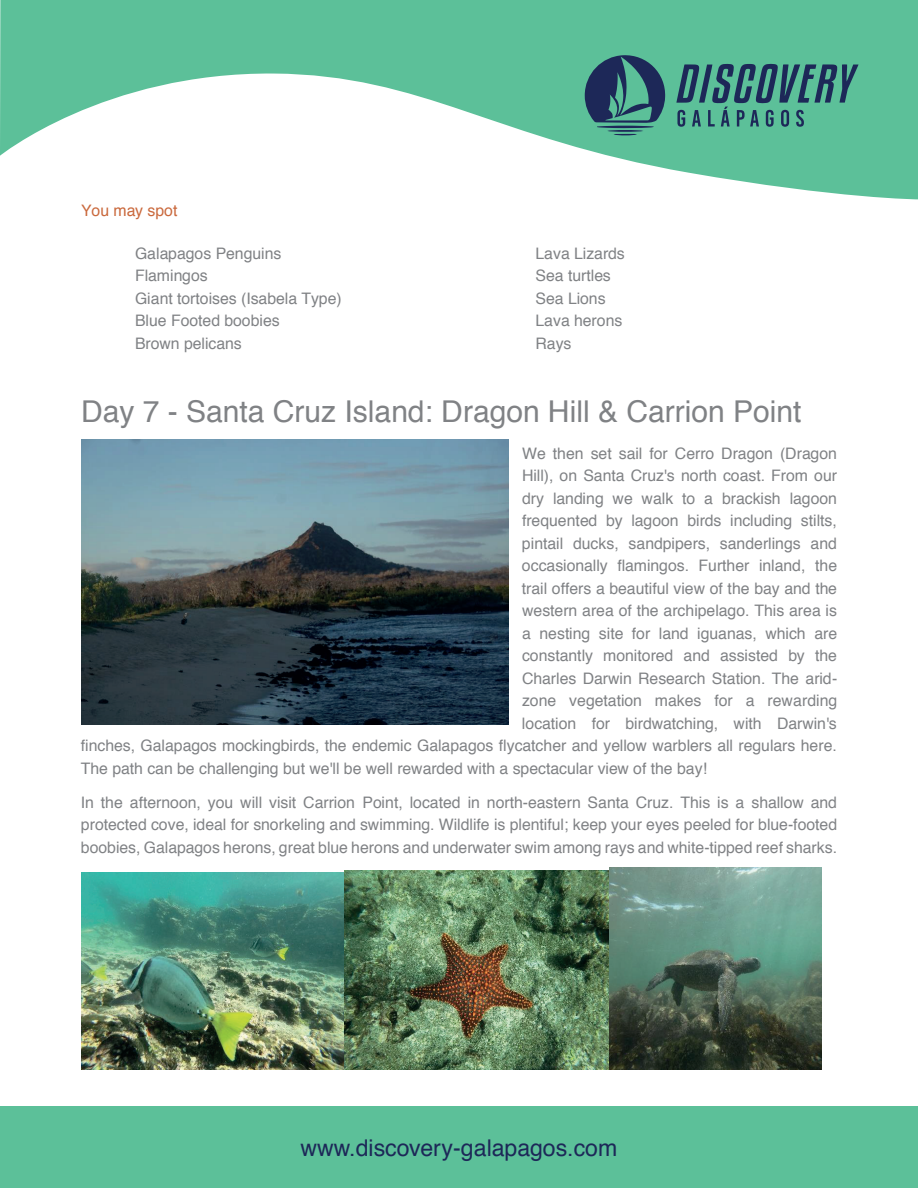
<style>
.page{position:relative;width:918px;height:1188px;background:#fff}
.page>*{position:absolute;margin:0;border:0;box-sizing:border-box;transform-origin:0 0}
.t1{font:30px "Helvetica";color:#808285}
.t2{font:23.1px "Helvetica";color:#1d2858}
.t3{font:15.9px/22.5px "Helvetica";color:#808285}
.t4{font:15.9px "Helvetica";color:#ca693d}
</style>
<div class="page">
<img style="left:81px;top:873px;width:262px;height:197px">
<img style="left:344px;top:871px;width:266px;height:199px">
<img style="left:610px;top:867px;width:211px;height:203px">
<img style="left:81px;top:440px;width:427px;height:284px">
<div style="left:0;top:1106px;width:918px;height:82px;background:#5cc099"></div>
<svg style="left:0;top:0;width:918px;height:199px;fill:#5cc099"></svg>
<svg style="left:585px;top:54px;width:81px;height:82px;background:#3c7378"></svg>
<svg style="left:676px;top:64px;width:183px;height:63px;background:#458a82"></svg>
<p class="t4" style="left:81px;top:199px;width:98px">You may spot</p>
<p class="t3" style="left:135px;top:242px;width:208px">Galapagos Penguins<br>Flamingos<br>Giant tortoises (Isabela Type)<br>Blue Footed boobies<br>Brown pelicans</p>
<p class="t3" style="left:536px;top:242px;width:91px">Lava Lizards<br>Sea turtles<br>Sea Lions<br>Lava herons<br>Rays</p>
<h1 class="t1" style="left:81px;top:388px;width:722px">Day 7 - Santa Cruz Island: Dragon Hill &amp; Carrion Point</h1>
<p class="t3" style="left:522px;top:442px;width:316px">We then set sail for Cerro Dragon (Dragon</p>
<p class="t3" style="left:522px;top:465px;width:317px">Hill), on Santa Cruz's north coast. From our</p>
<p class="t3" style="left:522px;top:487px;width:316px">dry landing we walk to a brackish lagoon</p>
<p class="t3" style="left:522px;top:510px;width:316px">frequented by lagoon birds including stilts,</p>
<p class="t3" style="left:522px;top:532px;width:316px">pintail ducks, sandpipers, sanderlings and</p>
<p class="t3" style="left:522px;top:555px;width:317px">occasionally flamingos. Further inland, the</p>
<p class="t3" style="left:522px;top:577px;width:317px">trail offers a beautiful view of the bay and the</p>
<p class="t3" style="left:522px;top:600px;width:317px">western area of the archipelago. This area is</p>
<p class="t3" style="left:522px;top:622px;width:317px">a nesting site for land iguanas, which are</p>
<p class="t3" style="left:522px;top:645px;width:317px">constantly monitored and assisted by the</p>
<p class="t3" style="left:522px;top:667px;width:317px">Charles Darwin Research Station. The arid-</p>
<p class="t3" style="left:522px;top:690px;width:317px">zone vegetation makes for a rewarding</p>
<p class="t3" style="left:522px;top:712px;width:316px">location for birdwatching, with Darwin's</p>
<p class="t3" style="left:81px;top:735px;width:757px">finches, Galapagos mockingbirds, the endemic Galapagos flycatcher and yellow warblers all regulars here.</p>
<p class="t3" style="left:81px;top:757px;width:628px">The path can be challenging but we'll be well rewarded with a spectacular view of the bay!</p>
<p class="t3" style="left:81px;top:791px;width:758px;text-align:justify">In the afternoon, you will visit Carrion Point, located in north-eastern Santa Cruz. This is a shallow and protected cove, ideal for snorkeling and swimming. Wildlife is plentiful; keep your eyes peeled for blue-footed boobies, Galapagos herons, great blue herons and underwater swim among rays and white-tipped reef sharks.</p>
<h2 class="t2" style="left:301px;top:1130px;width:318px">www.discovery-galapagos.com</h2>
</div>
